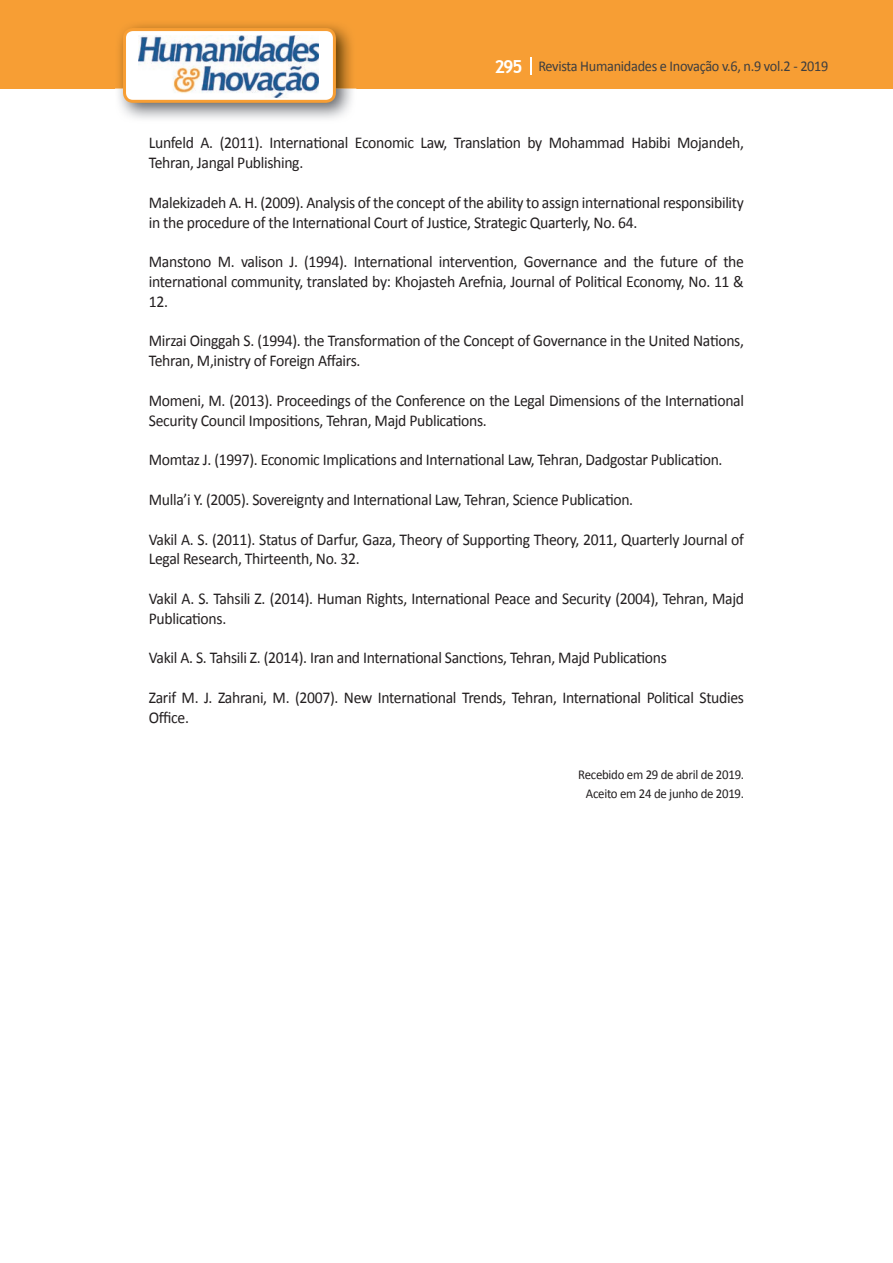
<style>
.page{position:relative;width:893px;height:1263px;background:#fff}
.page>*{position:absolute;margin:0;border:0;box-sizing:border-box;transform-origin:0 0}
.t1{font:16.5px/19.8px "Calibri";letter-spacing:-.02em;color:#231f20;scale:.95 1}
.t2{font:15px "Calibri";letter-spacing:-.02em;color:#3e3e3f;scale:.95 1}
.t3{font:13.5px/19.8px "Calibri";letter-spacing:-.02em;color:#231f20;text-align:center;scale:.95 1}
.s1{font-family:"Trebuchet MS";font-weight:700;font-size:18px;color:#fff}
</style>
<div class="page">
<div style="left:0;top:0;width:893px;height:88px;background:#f79e34"></div>
<svg style="left:530px;top:57px;width:2px;height:18px"></svg>
<img style="left:115px;top:24px;width:241px;height:95px">
<svg style="left:123px;top:28px;width:213px;height:75px"></svg>
<p class="t2" style="left:495px;top:57px;width:353px"><span class="s1">295</span> Revista Humanidades e Inovação v.6, n.9 vol.2 - 2019</p>
<p class="t1" style="left:149px;top:133px;width:628px">Lunfeld A. (2011). International Economic Law, Translation by Mohammad Habibi Mojandeh,<br>Tehran, Jangal Publishing.</p>
<p class="t1" style="left:149px;top:193px;width:628px">Malekizadeh A. H. (2009). Analysis of the concept of the ability to assign international responsibility in the procedure of the International Court of Justice, Strategic Quarterly, No. 64.</p>
<p class="t1" style="left:149px;top:252px;width:628px;text-align:justify">Manstono M. valison J. (1994). International intervention, Governance and the future of the international community, translated by: Khojasteh Arefnia, Journal of Political Economy, No. 11 &amp; 12.</p>
<p class="t1" style="left:149px;top:331px;width:628px">Mirzai Oinggah S. (1994). the Transformation of the Concept of Governance in the United Nations,<br>Tehran, M,inistry of Foreign Affairs.</p>
<p class="t1" style="left:149px;top:391px;width:628px">Momeni, M. (2013). Proceedings of the Conference on the Legal Dimensions of the International<br>Security Council Impositions, Tehran, Majd Publications.</p>
<p class="t1" style="left:149px;top:450px;width:605px">Momtaz J. (1997). Economic Implications and International Law, Tehran, Dadgostar Publication.</p>
<p class="t1" style="left:149px;top:490px;width:511px">Mulla’i Y. (2005). Sovereignty and International Law, Tehran, Science Publication.</p>
<p class="t1" style="left:149px;top:529px;width:628px">Vakil A. S. (2011). Status of Darfur, Gaza, Theory of Supporting Theory, 2011, Quarterly Journal of<br>Legal Research, Thirteenth, No. 32.</p>
<p class="t1" style="left:149px;top:589px;width:628px">Vakil A. S. Tahsili Z. (2014). Human Rights, International Peace and Security (2004), Tehran, Majd<br>Publications.</p>
<p class="t1" style="left:149px;top:648px;width:547px">Vakil A. S. Tahsili Z. (2014). Iran and International Sanctions, Tehran, Majd Publications</p>
<p class="t1" style="left:149px;top:688px;width:628px">Zarif M. J. Zahrani, M. (2007). New International Trends, Tehran, International Political Studies<br>Office.</p>
<p class="t3" style="left:578px;top:764px;width:176px">Recebido em 29 de abril de 2019.<br>Aceito em 24 de junho de 2019.</p>
</div>
